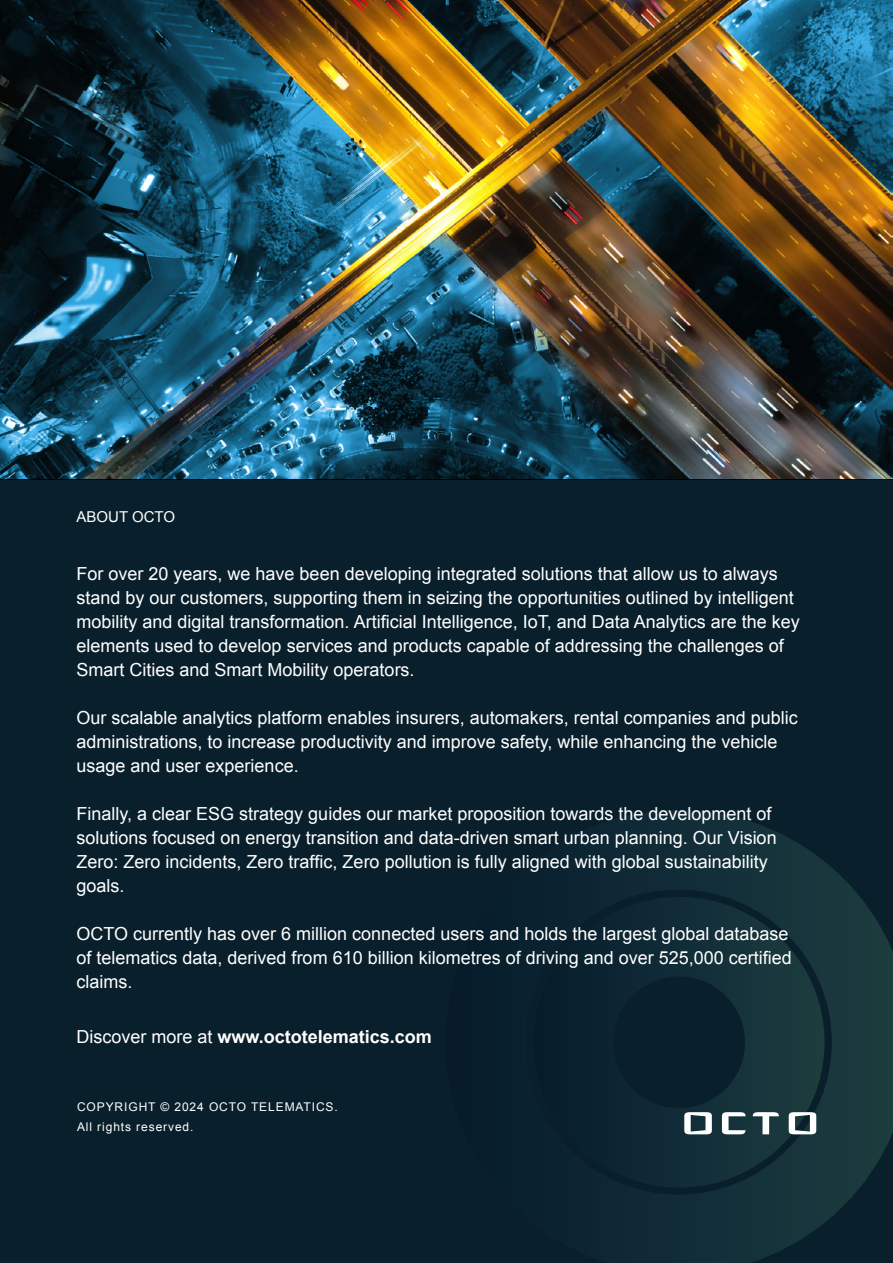
<style>
.page{position:relative;width:893px;height:1263px;background:#fff}
.page>*{position:absolute;margin:0;border:0;box-sizing:border-box;transform-origin:0 0}
.t1{font:18px/24px "Arial";color:#fff}
.t2{font:700 18px "Arial";color:#fff}
.t3{font:15px "Arial";color:#fff}
.t4{font:12px/19.5px "Arial";letter-spacing:.075em;color:#fff}
.s1{font-weight:400}
</style>
<div class="page">
<div style="left:0;top:480px;width:893px;height:783px;background:#091f2b"></div>
<svg style="left:630px;top:810px;width:263px;height:453px"></svg>
<div style="left:534px;top:897px;width:290px;height:291px;border:80px solid #fff;border-radius:50%"></div>
<img style="left:0;top:0;width:893px;height:480px">
<svg style="left:753px;top:1112px;width:26px;height:22px"></svg>
<svg style="left:722px;top:1112px;width:23px;height:22px"></svg>
<svg style="left:684px;top:1112px;width:28px;height:22px"></svg>
<svg style="left:789px;top:1112px;width:27px;height:22px"></svg>
<p class="t3" style="left:77px;top:506px;width:100px">ABOUT OCTO</p>
<p class="t1" style="left:77px;top:562px;width:725px">For over 20 years, we have been developing integrated solutions that allow us to always stand by our customers, supporting them in seizing the opportunities outlined by intelligent mobility and digital transformation. Artificial Intelligence, IoT, and Data Analytics are the key elements used to develop services and products capable of addressing the challenges of Smart Cities and Smart Mobility operators.</p>
<p class="t1" style="left:77px;top:706px;width:723px">Our scalable analytics platform enables insurers, automakers, rental companies and public administrations, to increase productivity and improve safety, while enhancing the vehicle usage and user experience.</p>
<p class="t1" style="left:77px;top:802px;width:702px">Finally, a clear ESG strategy guides our market proposition towards the development of solutions focused on energy transition and data-driven smart urban planning. Our Vision Zero: Zero incidents, Zero traffic, Zero pollution is fully aligned with global sustainability goals.</p>
<p class="t1" style="left:77px;top:922px;width:717px">OCTO currently has over 6 million connected users and holds the largest global database of telematics data, derived from 610 billion kilometres of driving and over 525,000 certified claims.</p>
<p class="t2" style="left:77px;top:1024px;width:357px"><span class="s1">Discover more at</span> www.octotelematics.com</p>
<p class="t4" style="left:77px;top:1097px;width:262px">COPYRIGHT © 2024 OCTO TELEMATICS.<br>All rights reserved.</p>
</div>
